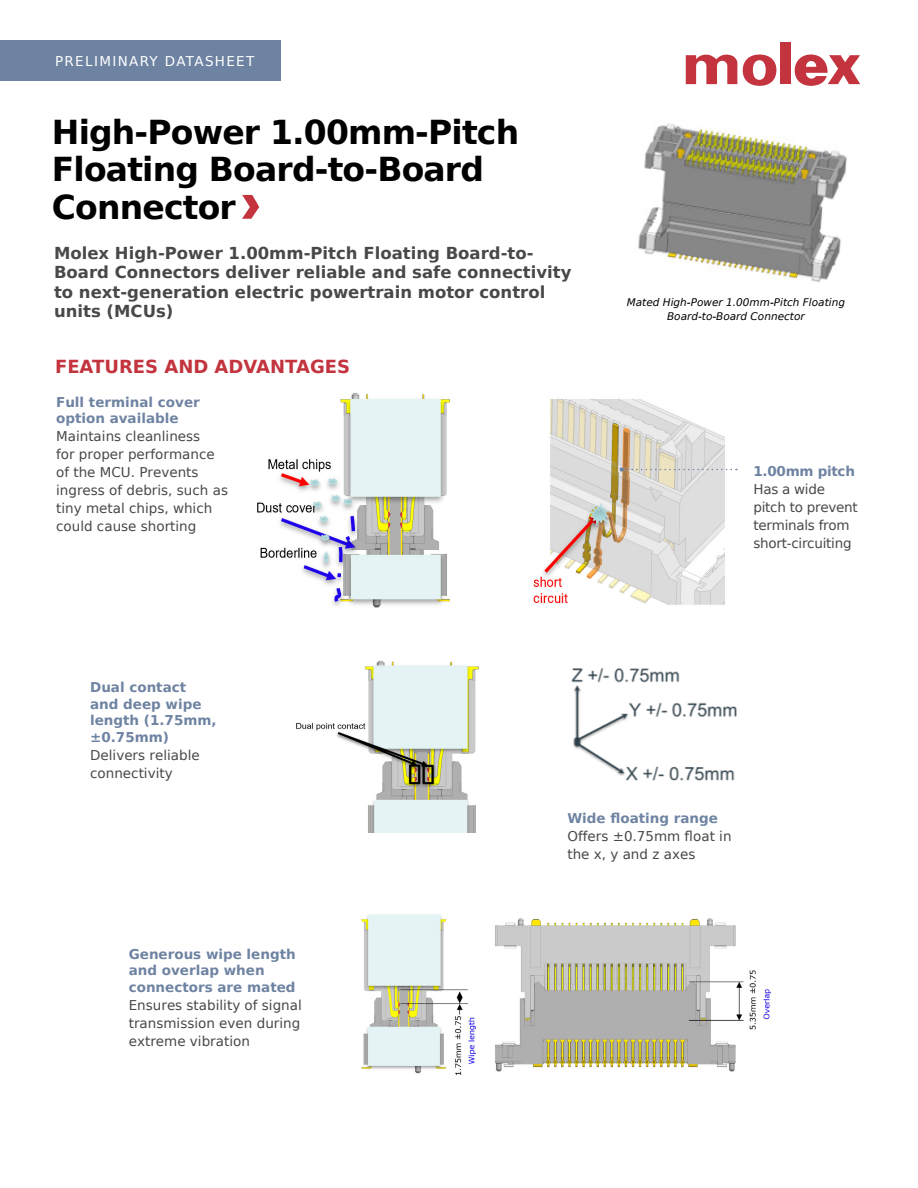
<style>
.page{position:relative;width:918px;height:1188px;background:#fff}
.page>*{position:absolute;margin:0;border:0;box-sizing:border-box;transform-origin:0 0}
.t1{font:700 33px/37.5px "Bitstream Vera Sans";letter-spacing:-.025em;color:#000}
.t2{font:700 18px "Bitstream Vera Sans";color:#c3343e}
.t3{font:700 16.5px/19.5px "Bitstream Vera Sans";color:#484848}
.t4{font:13.5px/18px "Bitstream Vera Sans";color:#484848}
.t5{font:700 13.5px/16.5px "Bitstream Vera Sans";color:#6e83a2}
.t6{font:13.5px/18px "Bitstream Vera Sans";letter-spacing:-.02em;color:#484848}
.t7{font:13.5px "Bitstream Vera Sans";letter-spacing:.1em;color:#fff}
.t8{font:700 13.5px "Bitstream Vera Sans";letter-spacing:-.02em;color:#6e83a2}
.t9{font:italic 10.5px/13.5px "Bitstream Vera Sans";color:#000;text-align:center}
</style>
<div class="page">
<div style="left:0;top:40px;width:280px;height:41px;background:#6e83a2"></div>
<div style="left:780px;top:43px;width:10px;height:41px;background:#c3343e"></div>
<svg style="left:743px;top:55px;width:33px;height:31px"></svg>
<svg style="left:686px;top:54px;width:51px;height:30px"></svg>
<svg style="left:795px;top:55px;width:65px;height:31px"></svg>
<img style="left:638px;top:123px;width:209px;height:159px">
<img style="left:257px;top:393px;width:467px;height:215px">
<img style="left:361px;top:914px;width:410px;height:161px">
<img style="left:296px;top:660px;width:183px;height:172px">
<img style="left:571px;top:668px;width:166px;height:113px">
<svg style="left:620px;top:467px;width:117px;height:5px"></svg>
<svg style="left:242px;top:195px;width:17px;height:24px"></svg>
<p class="t7" style="left:55px;top:53px;width:201px">PRELIMINARY DATASHEET</p>
<h1 class="t1" style="left:52px;top:114px;width:469px">High-Power 1.00mm-Pitch<br>Floating Board-to-Board<br>Connector</h1>
<p class="t3" style="left:54px;top:243px;width:519px">Molex High-Power 1.00mm-Pitch Floating Board-to-Board Connectors deliver reliable and safe connectivity to next-generation electric powertrain motor control units (MCUs)</p>
<h2 class="t2" style="left:55px;top:356px;width:297px">FEATURES AND ADVANTAGES</h2>
<p class="t5" style="left:56px;top:394px;width:145px">Full terminal cover option available</p>
<p class="t4" style="left:56px;top:427px;width:173px">Maintains cleanliness<br>for proper performance of the MCU. Prevents ingress of debris, such as tiny metal chips, which could cause shorting</p>
<p class="t5" style="left:90px;top:680px;width:128px">Dual contact and deep wipe length (1.75mm, ±0.75mm)</p>
<p class="t4" style="left:90px;top:746px;width:111px">Delivers reliable connectivity</p>
<p class="t9" style="left:627px;top:296px;width:220px">Mated High-Power 1.00mm-Pitch Floating<br>Board-to-Board Connector</p>
<p class="t8" style="left:753px;top:464px;width:103px">1.00mm pitch</p>
<p class="t6" style="left:753px;top:480px;width:106px">Has a wide pitch to prevent terminals from short-circuiting</p>
<p class="t5" style="left:129px;top:946px;width:169px">Generous wipe length and overlap when connectors are mated</p>
<p class="t4" style="left:129px;top:996px;width:175px;text-align:justify">Ensures stability of signal transmission even during extreme vibration</p>
<p class="t5" style="left:567px;top:810px;width:152px">Wide floating range</p>
<p class="t4" style="left:567px;top:827px;width:166px">Offers ±0.75mm float in the x, y and z axes</p>
</div>
